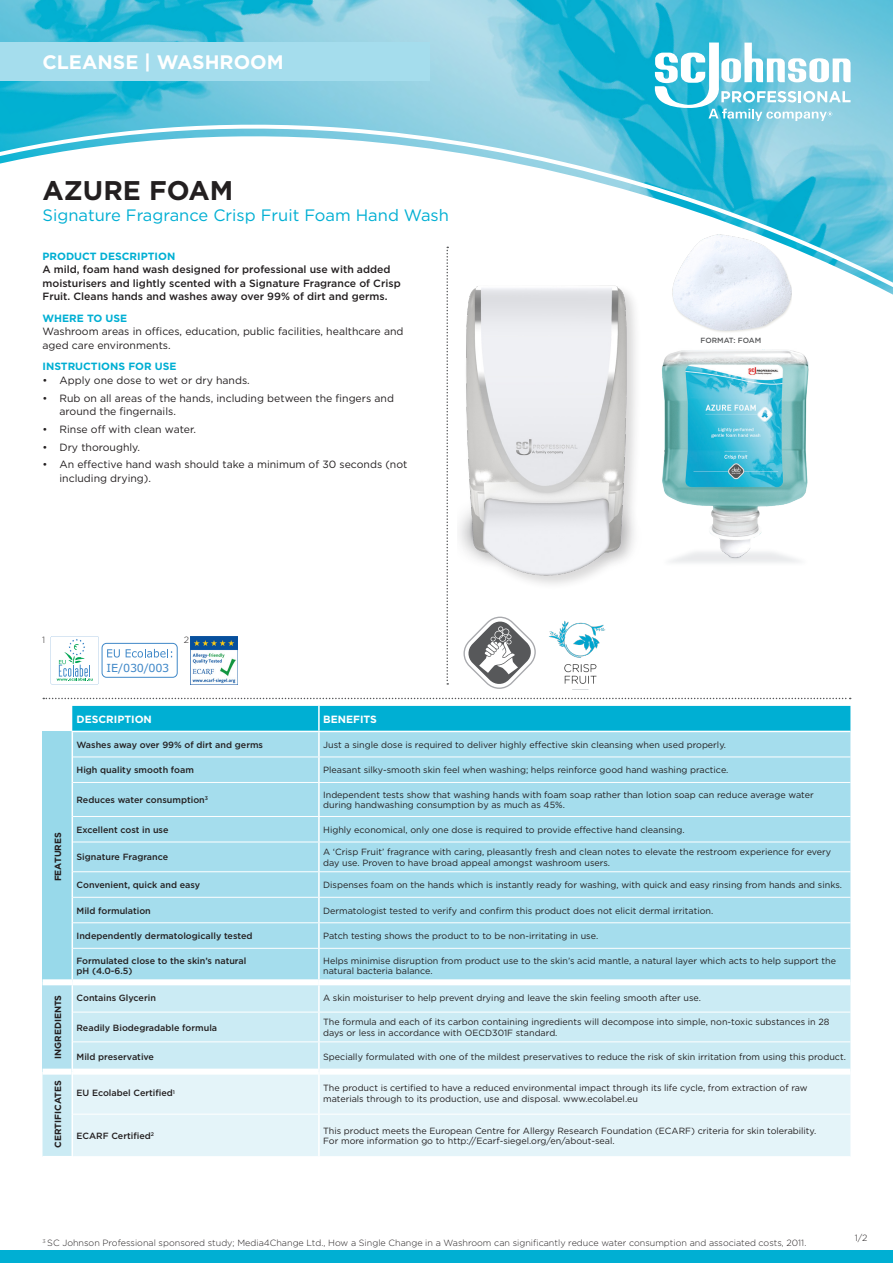
<style>
.page{position:relative;width:893px;height:1263px;background:#fff}
.page>*{position:absolute;margin:0;border:0;box-sizing:border-box;transform-origin:0 0}
.t1{font:700 27px "Gotham";color:#231f20}
.t2{font:700 19.5px "Gotham";color:#fff}
.t3{font:16.5px "Gotham";color:#00afd3}
.t4{font:11.1px "Verdana";letter-spacing:-.025em;color:#4088c8}
.t5{font:10.5px/13.5px "Gotham";color:#231f20}
.t6{font:500 10.5px/13.5px "Gotham";color:#231f20}
.t7{font:700 10.5px "Gotham";color:#00afd3}
.t8{font:700 10.5px "Gotham";color:#fff}
.t9{font:9px/10.5px "Gotham";color:#231f20}
.t10{font:500 9px/10.5px "Gotham";color:#231f20}
.t11{font:300 9px "Gotham";color:#231f20}
.t12{font:700 9px "Gotham";color:#231f20}
.t13{font:500 7.5px "Gotham";letter-spacing:-.005em;color:#57585a}
</style>
<div class="page">
<img style="left:0;top:0;width:893px;height:119px">
<svg style="left:0;top:119px;width:893px;height:182px"></svg>
<div style="left:0;top:43px;width:429px;height:38px;background:#a5dded"></div>
<svg style="left:43px;top:698px;width:808px;height:1px"></svg>
<svg style="left:446px;top:247px;width:2px;height:438px"></svg>
<div style="left:0;top:1250px;width:893px;height:13px;background:#00afd3"></div>
<svg style="left:655px;top:43px;width:195px;height:78px"></svg>
<div style="left:43px;top:731px;width:29px;height:251px;background:#98d9ea"></div>
<div style="left:73px;top:783px;width:777px;height:196px;background:#a5dded"></div>
<svg style="left:43px;top:985px;width:807px;height:171px;background:#caeaf3"></svg>
<div style="left:73px;top:1074px;width:777px;height:82px;background:#e4f4f9"></div>
<svg style="left:72px;top:706px;width:778px;height:76px;background:#6fcee4"></svg>
<hr style="left:318px;top:732px;width:2px;height:24px;background:#fff">
<hr style="left:318px;top:757px;width:2px;height:25px;background:#fff">
<hr style="left:318px;top:783px;width:2px;height:33px;background:#fff">
<hr style="left:318px;top:817px;width:2px;height:25px;background:#fff">
<hr style="left:318px;top:842px;width:2px;height:29px;background:#fff">
<hr style="left:318px;top:872px;width:2px;height:25px;background:#fff">
<hr style="left:318px;top:898px;width:2px;height:24px;background:#fff">
<hr style="left:318px;top:923px;width:2px;height:25px;background:#fff">
<hr style="left:318px;top:949px;width:2px;height:30px;background:#fff">
<hr style="left:72px;top:731px;width:247px;height:1px;background:#fff">
<hr style="left:319px;top:731px;width:531px;height:1px;background:#fff">
<hr style="left:73px;top:756px;width:246px;height:1px;background:#fff">
<hr style="left:319px;top:756px;width:531px;height:1px;background:#fff">
<hr style="left:73px;top:816px;width:246px;height:1px;background:#fff">
<hr style="left:319px;top:816px;width:531px;height:1px;background:#fff">
<hr style="left:73px;top:842px;width:246px;height:1px;background:#fff">
<hr style="left:319px;top:842px;width:531px;height:1px;background:#fff">
<hr style="left:73px;top:871px;width:246px;height:1px;background:#fff">
<hr style="left:319px;top:871px;width:531px;height:1px;background:#fff">
<hr style="left:73px;top:897px;width:246px;height:1px;background:#fff">
<hr style="left:319px;top:897px;width:531px;height:1px;background:#fff">
<hr style="left:73px;top:922px;width:246px;height:1px;background:#fff">
<hr style="left:319px;top:922px;width:531px;height:1px;background:#fff">
<hr style="left:73px;top:948px;width:246px;height:1px;background:#fff">
<hr style="left:319px;top:948px;width:531px;height:1px;background:#fff">
<div style="left:43px;top:979px;width:29px;height:6px;background:#fff"></div>
<div style="left:73px;top:1068px;width:245px;height:6px;background:#fff"></div>
<div style="left:320px;top:1068px;width:530px;height:6px;background:#fff"></div>
<div style="left:43px;top:1068px;width:29px;height:6px;background:#fff"></div>
<hr style="left:318px;top:985px;width:2px;height:27px;background:#fff">
<hr style="left:318px;top:1012px;width:2px;height:29px;background:#fff">
<hr style="left:318px;top:1042px;width:2px;height:29px;background:#fff">
<hr style="left:318px;top:1071px;width:2px;height:43px;background:#fff">
<hr style="left:318px;top:1114px;width:2px;height:42px;background:#fff">
<hr style="left:73px;top:1012px;width:246px;height:1px;background:#fff">
<hr style="left:319px;top:1012px;width:531px;height:1px;background:#fff">
<hr style="left:73px;top:1041px;width:246px;height:1px;background:#fff">
<hr style="left:319px;top:1041px;width:531px;height:1px;background:#fff">
<hr style="left:73px;top:1114px;width:246px;height:1px;background:#fff">
<hr style="left:319px;top:1114px;width:531px;height:1px;background:#fff">
<hr style="left:72px;top:1071px;width:1px;height:43px;background:#fff">
<hr style="left:72px;top:1114px;width:1px;height:42px;background:#fff">
<svg style="left:72px;top:985px;width:1px;height:27px"></svg>
<hr style="left:72px;top:1012px;width:1px;height:30px;background:#fff">
<svg style="left:72px;top:1042px;width:1px;height:29px"></svg>
<hr style="left:318px;top:706px;width:2px;height:25px;background:#fff">
<img style="left:457px;top:279px;width:186px;height:305px">
<svg style="left:463px;top:617px;width:73px;height:72px"></svg>
<img style="left:605px;top:347px;width:204px;height:230px">
<img style="left:653px;top:215px;width:138px;height:117px">
<img style="left:549px;top:620px;width:57px;height:64px">
<svg style="left:51px;top:636px;width:48px;height:48px"></svg>
<div style="left:102px;top:643px;width:75px;height:34px;border:1px solid #4088c8;border-radius:5px"></div>
<svg style="left:107px;top:649px;width:13px;height:8px"></svg>
<svg style="left:126px;top:649px;width:46px;height:8px"></svg>
<img style="left:190px;top:637px;width:48px;height:48px">
<p class="t2" style="left:43px;top:50px;width:243px">CLEANSE | WASHROOM</p>
<p class="t1" style="left:43px;top:173px;width:192px">AZURE FOAM</p>
<p class="t3" style="left:43px;top:205px;width:408px">Signature Fragrance Crisp Fruit Foam Hand Wash</p>
<p class="t7" style="left:43px;top:249px;width:134px">PRODUCT DESCRIPTION</p>
<p class="t6" style="left:43px;top:263px;width:360px">A mild, foam hand wash designed for professional use with added moisturisers and lightly scented with a Signature Fragrance of Crisp<br>Fruit. Cleans hands and washes away over 99% of dirt and germs.</p>
<p class="t7" style="left:43px;top:311px;width:86px">WHERE TO USE</p>
<p class="t5" style="left:43px;top:325px;width:362px">Washroom areas in offices, education, public facilities, healthcare and aged care environments.</p>
<p class="t7" style="left:43px;top:360px;width:136px">INSTRUCTIONS FOR USE</p>
<p class="t5" style="left:43px;top:373px;width:209px">• Apply one dose to wet or dry hands.</p>
<p class="t5" style="left:60px;top:391px;width:336px;text-indent:-17px">• Rub on all areas of the hands, including between the fingers and around the fingernails.</p>
<p class="t5" style="left:43px;top:422px;width:155px">• Rinse off with clean water.</p>
<p class="t5" style="left:43px;top:440px;width:99px">• Dry thoroughly.</p>
<p class="t5" style="left:60px;top:458px;width:349px;text-indent:-17px">• An effective hand wash should take a minimum of 30 seconds (not including drying).</p>
<p class="t13" style="left:700px;top:336px;width:62px">FORMAT: FOAM</p>
<p class="t11" style="left:42px;top:634px;width:5px">1</p>
<p class="t11" style="left:184px;top:634px;width:7px">2</p>
<p class="t4" style="left:106px;top:661px;width:64px">IE/030/003</p>
<p class="t12" style="left:52px;top:881px;width:51px;rotate:-90deg">FEATURES</p>
<p class="t8" style="left:77px;top:712px;width:77px">DESCRIPTION</p>
<p class="t8" style="left:323px;top:712px;width:55px">BENEFITS</p>
<p class="t10" style="left:77px;top:739px;width:188px">Washes away over 99% of dirt and germs</p>
<p class="t9" style="left:323px;top:739px;width:404px">Just a single dose is required to deliver highly effective skin cleansing when used properly.</p>
<p class="t10" style="left:77px;top:765px;width:119px">High quality smooth foam</p>
<p class="t9" style="left:323px;top:765px;width:407px">Pleasant silky-smooth skin feel when washing; helps reinforce good hand washing practice.</p>
<p class="t10" style="left:77px;top:794px;width:133px">Reduces water consumption<sup>3</sup></p>
<p class="t9" style="left:323px;top:789px;width:492px">Independent tests show that washing hands with foam soap rather than lotion soap can reduce average water during handwashing consumption by as much as 45%.</p>
<p class="t10" style="left:77px;top:824px;width:94px">Excellent cost in use</p>
<p class="t9" style="left:323px;top:824px;width:363px">Highly economical, only one dose is required to provide effective hand cleansing.</p>
<p class="t10" style="left:77px;top:852px;width:93px">Signature Fragrance</p>
<p class="t9" style="left:323px;top:846px;width:509px">A ‘Crisp Fruit’ fragrance with caring, pleasantly fresh and clean notes to elevate the restroom experience for every day use. Proven to have broad appeal amongst washroom users.</p>
<p class="t10" style="left:77px;top:879px;width:125px">Convenient, quick and easy</p>
<p class="t9" style="left:323px;top:879px;width:520px">Dispenses foam on the hands which is instantly ready for washing, with quick and easy rinsing from hands and sinks.</p>
<p class="t10" style="left:77px;top:905px;width:76px">Mild formulation</p>
<p class="t9" style="left:323px;top:905px;width:392px">Dermatologist tested to verify and confirm this product does not elicit dermal irritation.</p>
<p class="t10" style="left:77px;top:930px;width:178px">Independently dermatologically tested</p>
<p class="t9" style="left:323px;top:930px;width:277px">Patch testing shows the product to to be non-irritating in use.</p>
<p class="t10" style="left:77px;top:955px;width:171px">Formulated close to the skin’s natural pH (4.0-6.5)</p>
<p class="t9" style="left:323px;top:955px;width:514px">Helps minimise disruption from product use to the skin’s acid mantle, a natural layer which acts to help support the natural bacteria balance.</p>
<p class="t12" style="left:52px;top:1059px;width:66px;rotate:-90deg">INGREDIENTS</p>
<p class="t10" style="left:77px;top:992px;width:81px">Contains Glycerin</p>
<p class="t9" style="left:323px;top:992px;width:379px">A skin moisturiser to help prevent drying and leave the skin feeling smooth after use.</p>
<p class="t10" style="left:77px;top:1022px;width:142px">Readily Biodegradable formula</p>
<p class="t9" style="left:323px;top:1017px;width:508px">The formula and each of its carbon containing ingredients will decompose into simple, non-toxic substances in 28 days or less in accordance with OECD301F standard.</p>
<p class="t10" style="left:77px;top:1052px;width:79px">Mild preservative</p>
<p class="t9" style="left:323px;top:1052px;width:524px">Specially formulated with one of the mildest preservatives to reduce the risk of skin irritation from using this product.</p>
<p class="t12" style="left:52px;top:1148px;width:69px;rotate:-90deg">CERTIFICATES</p>
<p class="t10" style="left:77px;top:1088px;width:100px">EU Ecolabel Certified<sup>1</sup></p>
<p class="t9" style="left:323px;top:1082px;width:486px">The product is certified to have a reduced environmental impact through its life cycle, from extraction of raw materials through to its production, use and disposal. www.ecolabel.eu</p>
<p class="t10" style="left:77px;top:1130px;width:79px">ECARF Certified<sup>2</sup></p>
<p class="t9" style="left:323px;top:1125px;width:495px">This product meets the European Centre for Allergy Research Foundation (ECARF) criteria for skin tolerability.<br>For more information go to http://Ecarf-siegel.org/en/about-seal.</p>
<p class="t11" style="left:43px;top:1237px;width:765px"><sup>3</sup> SC Johnson Professional sponsored study; Media4Change Ltd., How a Single Change in a Washroom can significantly reduce water consumption and associated costs, 2011.</p>
<p class="t11" style="left:855px;top:1232px;width:14px">1/2</p>
</div>
